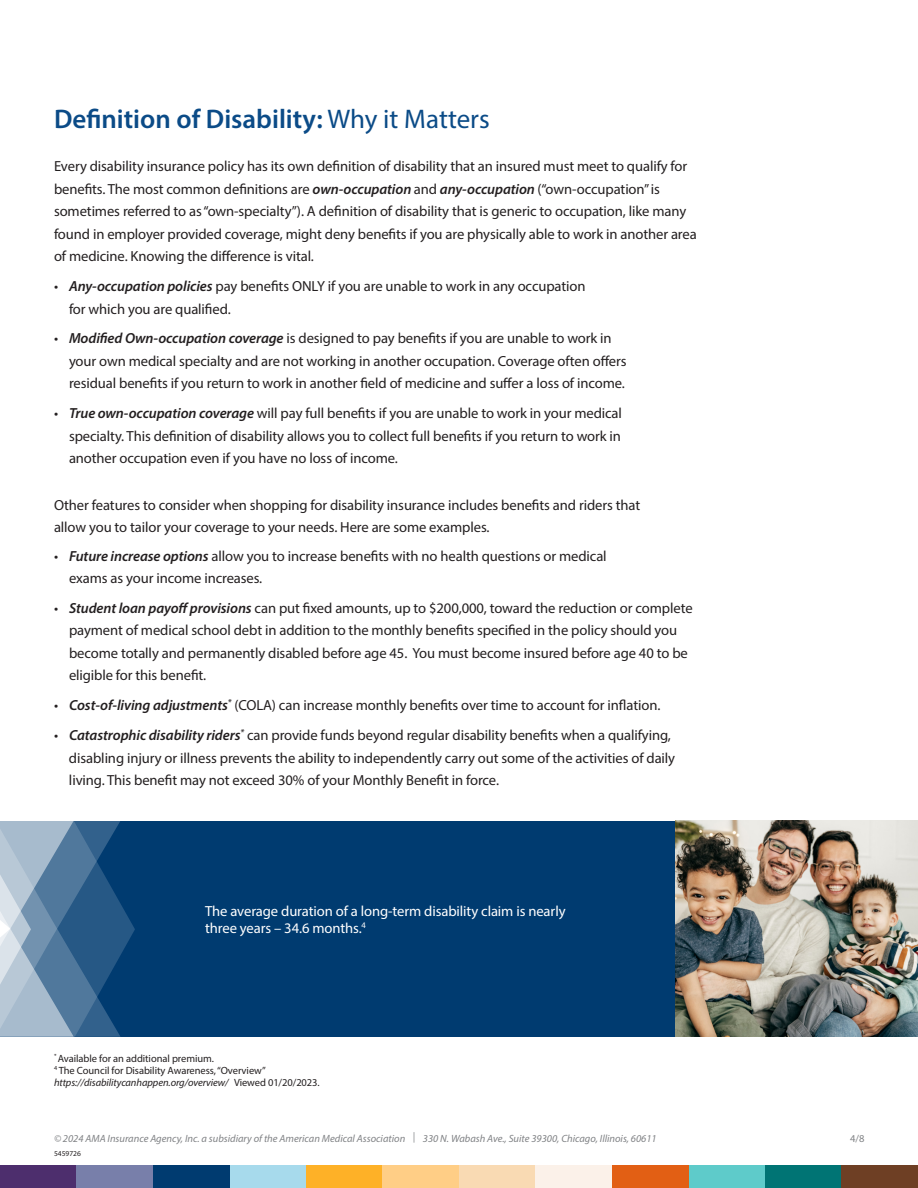
<style>
.page{position:relative;width:918px;height:1188px;background:#fff}
.page>*{position:absolute;margin:0;border:0;box-sizing:border-box;transform-origin:0 0}
.t1{font:600 27px "Myriad Pro";color:#0b4b87}
.t2{font:14.7px/22.5px "Myriad Pro";letter-spacing:-.005em;color:#231f20}
.t3{font:14.7px/17.5px "Myriad Pro";letter-spacing:-.005em;color:#fff}
.t4{font:10.5px/12px "Myriad Pro";letter-spacing:-.005em;color:#231f20}
.t5{font:italic 10.5px "Myriad Pro";color:#808285}
.t6{font:10.5px "Myriad Pro";color:#808285}
.t7{font:7.5px "Myriad Pro";color:#231f20}
.s1{font-weight:400}
.s2{font-weight:600;font-style:italic}
.s3{font-style:italic}
</style>
<div class="page">
<div style="left:765px;top:1165px;width:77px;height:23px;background:#007474"></div>
<div style="left:842px;top:1165px;width:76px;height:23px;background:#6e3f24"></div>
<div style="left:306px;top:1165px;width:76px;height:23px;background:#feb127"></div>
<div style="left:688px;top:1165px;width:77px;height:23px;background:#5ecbca"></div>
<div style="left:612px;top:1165px;width:76px;height:23px;background:#e25f14"></div>
<div style="left:0;top:1165px;width:76px;height:23px;background:#4d2e6d"></div>
<div style="left:382px;top:1165px;width:77px;height:23px;background:#ffce86"></div>
<div style="left:230px;top:1165px;width:76px;height:23px;background:#a7daec"></div>
<div style="left:76px;top:1165px;width:77px;height:23px;background:#787faa"></div>
<div style="left:153px;top:1165px;width:77px;height:23px;background:#003b70"></div>
<div style="left:459px;top:1165px;width:77px;height:23px;background:#f9dab3"></div>
<div style="left:536px;top:1165px;width:76px;height:23px;background:#fbf1e9"></div>
<div style="left:0;top:821px;width:918px;height:216px;background:#003b70"></div>
<img style="left:675px;top:821px;width:243px;height:216px">
<svg style="left:0;top:821px;width:135px;height:216px"></svg>
<p class="t1" style="left:54px;top:102px;width:437px">Definition of Disability: <span class="s1">Why it Matters</span></p>
<p class="t2" style="left:54px;top:155px;width:644px">Every disability insurance policy has its own definition of disability that an insured must meet to qualify for benefits. The most common definitions are <span class="s2">own-occupation</span> and <span class="s2">any-occupation</span> (“own-occupation” is sometimes referred to as “own-specialty”). A definition of disability that is generic to occupation, like many found in employer provided coverage, might deny benefits if you are physically able to work in another area of medicine. Knowing the difference is vital.</p>
<p class="t2" style="left:69px;top:275px;width:518px;text-indent:-15px">• <span class="s2">Any-occupation policies</span> pay benefits ONLY if you are unable to work in any occupation for which you are qualified.</p>
<p class="t2" style="left:69px;top:327px;width:559px;text-indent:-15px">• <span class="s2">Modified Own-occupation coverage</span> is designed to pay benefits if you are unable to work in your own medical specialty and are not working in another occupation. Coverage often offers residual benefits if you return to work in another field of medicine and suffer a loss of income.</p>
<p class="t2" style="left:69px;top:402px;width:555px;text-align:justify;text-indent:-15px">• <span class="s2">True own-occupation coverage</span> will pay full benefits if you are unable to work in your medical specialty. This definition of disability allows you to collect full benefits if you return to work in another occupation even if you have no loss of income.</p>
<p class="t2" style="left:54px;top:493px;width:588px">Other features to consider when shopping for disability insurance includes benefits and riders that allow you to tailor your coverage to your needs. Here are some examples.</p>
<p class="t2" style="left:69px;top:544px;width:539px;text-indent:-15px">• <span class="s2">Future increase options</span> allow you to increase benefits with no health questions or medical exams as your income increases.</p>
<p class="t2" style="left:69px;top:597px;width:625px;text-indent:-15px">• <span class="s2">Student loan payoff provisions</span> can put fixed amounts, up to $200,000, toward the reduction or complete payment of medical school debt in addition to the monthly benefits specified in the policy should you become totally and permanently disabled before age 45. You must become insured before age 40 to be eligible for this benefit.</p>
<p class="t2" style="left:54px;top:694px;width:608px">• <span class="s2">Cost-of-living adjustments</span><sup>*</sup> (COLA) can increase monthly benefits over time to account for inflation.</p>
<p class="t2" style="left:69px;top:724px;width:608px;text-indent:-15px">• <span class="s2">Catastrophic disability riders</span><sup>*</sup> can provide funds beyond regular disability benefits when a qualifying, disabling injury or illness prevents the ability to independently carry out some of the activities of daily living. This benefit may not exceed 30% of your Monthly Benefit in force.</p>
<p class="t3" style="left:205px;top:902px;width:362px">The average duration of a long-term disability claim is nearly three years – 34.6 months.<sup>4</sup></p>
<p class="t4" style="left:54px;top:1052px;width:162px"><sup>*</sup> Available for an additional premium.</p>
<p class="t4" style="left:54px;top:1064px;width:267px"><sup>4</sup> The Council for Disability Awareness, “Overview” <span class="s3">https://disabilitycanhappen.org/overview/</span> Viewed 01/20/2023.</p>
<p class="t5" style="left:54px;top:1132px;width:604px">© 2024 AMA Insurance Agency, Inc. a subsidiary of the American Medical Association | 330 N. Wabash Ave., Suite 39300, Chicago, Illinois, 60611</p>
<p class="t6" style="left:850px;top:1132px;width:16px">4/8</p>
<p class="t7" style="left:54px;top:1149px;width:28px">5459726</p>
</div>
